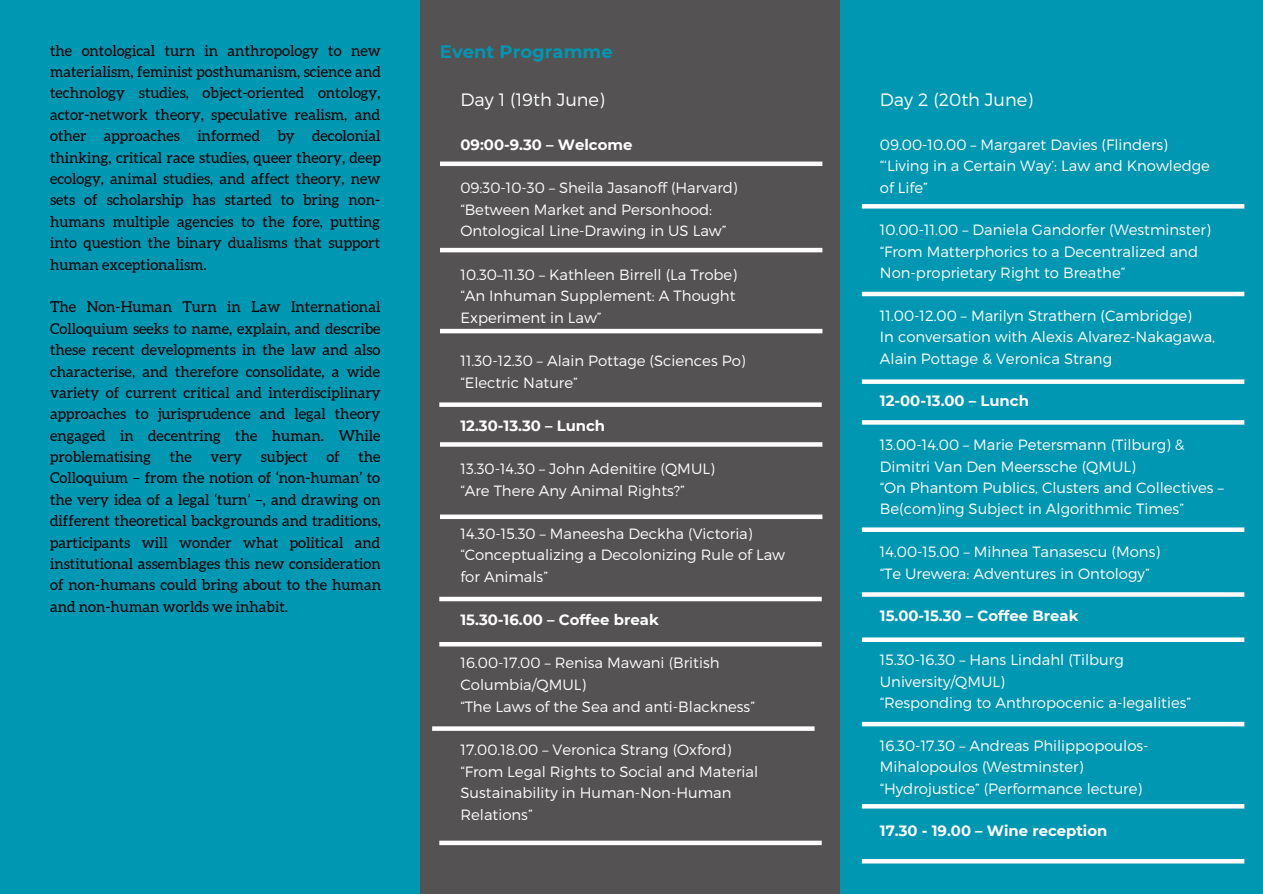
<style>
.page{position:relative;width:1263px;height:894px;background:#fff}
.page>*{position:absolute;margin:0;border:0;box-sizing:border-box;transform-origin:0 0}
.t1{font:700 18px "Montserrat";color:#0097b2}
.t2{font:300 17.85px "Montserrat";color:#fff}
.t3{font:15px/21.3px "Aleo";color:#000;text-align:justify}
.t4{font:300 14.85px/21.3px "Montserrat";color:#fff}
.t5{font:700 14.85px "Montserrat";color:#fff}
</style>
<div class="page">
<div style="left:0;top:0;width:1263px;height:893px;background:#0097b2"></div>
<div style="left:421px;top:0;width:419px;height:893px;background:#545253"></div>
<div style="left:440px;top:161px;width:382px;height:5px;background:#fff"></div>
<hr style="left:440px;top:248px;width:382px;height:4px;background:#fff">
<hr style="left:440px;top:329px;width:382px;height:4px;background:#fff">
<div style="left:439px;top:402px;width:383px;height:5px;background:#fff"></div>
<svg style="left:440px;top:442px;width:382px;height:4px;background:#f6f6f6"></svg>
<div style="left:440px;top:514px;width:382px;height:5px;background:#fff"></div>
<div style="left:439px;top:596px;width:383px;height:5px;background:#fff"></div>
<div style="left:439px;top:641px;width:383px;height:5px;background:#fff"></div>
<svg style="left:432px;top:726px;width:383px;height:4px;background:#efeeef"></svg>
<svg style="left:439px;top:840px;width:383px;height:4px;background:#e3e3e3"></svg>
<svg style="left:862px;top:204px;width:382px;height:4px;background:#fbfdfd"></svg>
<hr style="left:862px;top:292px;width:382px;height:4px;background:#fff">
<div style="left:862px;top:379px;width:382px;height:5px;background:#fff"></div>
<svg style="left:862px;top:420px;width:382px;height:4px;background:#f5fbfc"></svg>
<div style="left:862px;top:527px;width:382px;height:5px;background:#fff"></div>
<svg style="left:862px;top:592px;width:382px;height:4px;background:#eef8f9"></svg>
<svg style="left:862px;top:637px;width:382px;height:4px;background:#e0f2f5"></svg>
<div style="left:862px;top:721px;width:382px;height:5px;background:#fff"></div>
<svg style="left:862px;top:804px;width:382px;height:4px;background:#fbfdfe"></svg>
<div style="left:862px;top:858px;width:382px;height:5px;background:#fff"></div>
<p class="t3" style="left:50px;top:40px;width:332px">the ontological turn in anthropology to new materialism, feminist posthumanism, science and technology studies, object-oriented ontology, actor-network theory, speculative realism, and other approaches informed by decolonial thinking, critical race studies, queer theory, deep ecology, animal studies, and affect theory, new sets of scholarship has started to bring non&shy;humans multiple agencies to the fore, putting into question the binary dualisms that support human exceptionalism.</p>
<p class="t3" style="left:50px;top:296px;width:332px">The Non-Human Turn in Law International Colloquium seeks to name, explain, and describe these recent developments in the law and also characterise, and therefore consolidate, a wide variety of current critical and interdisciplinary approaches to jurisprudence and legal theory engaged in decentring the human. While problematising the very subject of the Colloquium – from the notion of ‘non-human’ to the very idea of a legal ‘turn’ –, and drawing on different theoretical backgrounds and traditions, participants will wonder what political and institutional assemblages this new consideration of non-humans could bring about to the human and non-human worlds we inhabit.</p>
<p class="t1" style="left:440px;top:41px;width:174px">Event Programme</p>
<p class="t2" style="left:460px;top:88px;width:146px">Day 1 (19th June)</p>
<p class="t5" style="left:460px;top:135px;width:173px">09:00-9.30 – Welcome</p>
<p class="t4" style="left:460px;top:176px;width:279px">09:30-10-30 – Sheila Jasanoff (Harvard)</p>
<p class="t4" style="left:460px;top:198px;width:267px">“Between Market and Personhood:<br>Ontological Line-Drawing in US Law”</p>
<p class="t4" style="left:460px;top:263px;width:278px">10.30–11.30 – Kathleen Birrell (La Trobe)</p>
<p class="t4" style="left:460px;top:284px;width:277px">“An Inhuman Supplement: A Thought<br>Experiment in Law”</p>
<p class="t4" style="left:460px;top:349px;width:287px">11.30-12.30 – Alain Pottage (Sciences Po)</p>
<p class="t4" style="left:460px;top:371px;width:119px">“Electric Nature”</p>
<p class="t5" style="left:460px;top:416px;width:146px">12.30-13.30 – Lunch</p>
<p class="t4" style="left:460px;top:457px;width:256px">13.30-14.30 – John Adenitire (QMUL)</p>
<p class="t4" style="left:460px;top:479px;width:226px">“Are There Any Animal Rights?”</p>
<p class="t4" style="left:460px;top:522px;width:294px">14.30-15.30 – Maneesha Deckha (Victoria)</p>
<p class="t4" style="left:460px;top:543px;width:326px">“Conceptualizing a Decolonizing Rule of Law for Animals”</p>
<p class="t5" style="left:460px;top:610px;width:200px">15.30-16.00 – Coffee break</p>
<p class="t4" style="left:460px;top:651px;width:261px">16.00-17.00 – Renisa Mawani (British<br>Columbia/QMUL)</p>
<p class="t4" style="left:460px;top:694px;width:296px">“The Laws of the Sea and anti-Blackness”</p>
<p class="t4" style="left:460px;top:738px;width:272px">17.00.18.00 – Veronica Strang (Oxford)</p>
<p class="t4" style="left:460px;top:759px;width:299px">“From Legal Rights to Social and Material<br>Sustainability in Human-Non-Human<br>Relations”</p>
<p class="t2" style="left:880px;top:88px;width:155px">Day 2 (20th June)</p>
<p class="t4" style="left:880px;top:133px;width:290px">09.00-10.00 – Margaret Davies (Flinders)</p>
<p class="t4" style="left:880px;top:154px;width:332px">“‘Living in a Certain Way’: Law and Knowledge of Life”</p>
<p class="t4" style="left:880px;top:218px;width:332px">10.00-11.00 – Daniela Gandorfer (Westminster)</p>
<p class="t4" style="left:880px;top:240px;width:320px">“From Matterphorics to a Decentralized and<br>Non-proprietary Right to Breathe”</p>
<p class="t4" style="left:880px;top:304px;width:314px">11.00-12.00 – Marilyn Strathern (Cambridge)</p>
<p class="t4" style="left:880px;top:325px;width:337px">In conversation with Alexis Alvarez-Nakagawa,<br>Alain Pottage &amp; Veronica Strang</p>
<p class="t5" style="left:880px;top:392px;width:151px">12-00-13.00 – Lunch</p>
<p class="t4" style="left:880px;top:433px;width:306px">13.00-14.00 – Marie Petersmann (Tilburg) &amp;<br>Dimitri Van Den Meerssche (QMUL)</p>
<p class="t4" style="left:880px;top:476px;width:345px">“On Phantom Publics, Clusters and Collectives –<br>Be(com)ing Subject in Algorithmic Times”</p>
<p class="t4" style="left:880px;top:540px;width:282px">14.00-15.00 – Mihnea Tanasescu (Mons)</p>
<p class="t4" style="left:880px;top:561px;width:271px">“Te Urewera: Adventures in Ontology”</p>
<p class="t5" style="left:880px;top:607px;width:200px">15.00-15.30 – Coffee Break</p>
<p class="t4" style="left:880px;top:648px;width:245px">15.30-16.30 – Hans Lindahl (Tilburg<br>University/QMUL)</p>
<p class="t4" style="left:880px;top:691px;width:313px">“Responding to Anthropocenic a-legalities”</p>
<p class="t4" style="left:880px;top:734px;width:270px">16.30-17.30 – Andreas Philippopoulos-<br>Mihalopoulos (Westminster)</p>
<p class="t4" style="left:880px;top:776px;width:264px">“Hydrojustice” (Performance lecture)</p>
<p class="t5" style="left:880px;top:821px;width:229px">17.30 - 19.00 – Wine reception</p>
</div>
